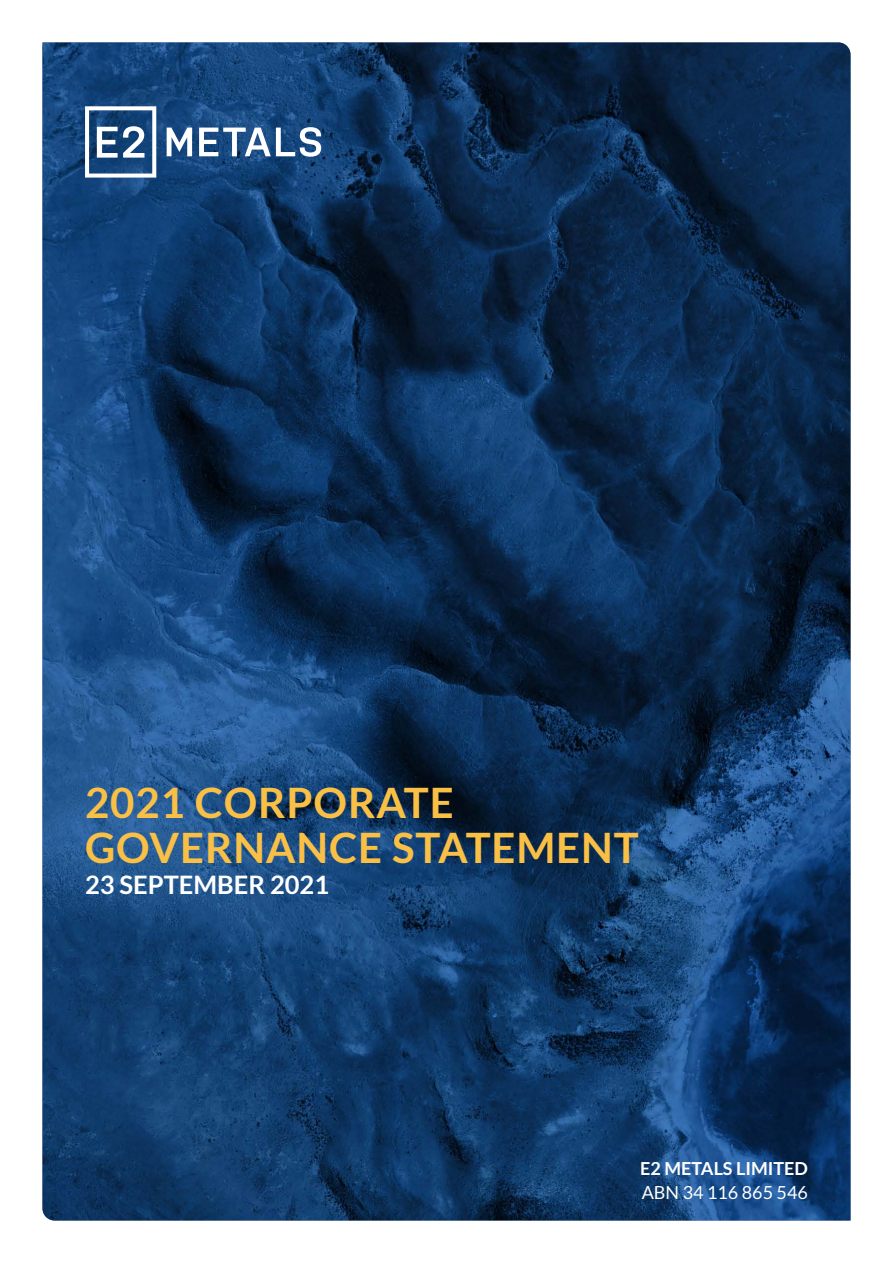
<style>
.page{position:relative;width:893px;height:1263px;background:#fff}
.page>*{position:absolute;margin:0;border:0;box-sizing:border-box;transform-origin:0 0}
.t1{font:700 42px "Lato";letter-spacing:.02em;color:#fac046}
.t2{font:700 25.5px "Lato";color:#fff}
.t3{font:700 18px "Lato";color:#fff}
.t4{font:18px "Lato";color:#fff}
</style>
<div class="page">
<img style="left:43px;top:43px;width:807px;height:1177px">
<svg style="left:85px;top:106px;width:71px;height:72px"></svg>
<svg style="left:167px;top:128px;width:25px;height:28px"></svg>
<svg style="left:199px;top:127px;width:122px;height:30px"></svg>
<p class="t1" style="left:85px;top:778px;width:370px">2021 CORPORATE</p>
<p class="t1" style="left:85px;top:823px;width:555px">GOVERNANCE STATEMENT</p>
<p class="t2" style="left:85px;top:870px;width:246px">23 SEPTEMBER 2021</p>
<p class="t3" style="left:640px;top:1158px;width:169px">E2 METALS LIMITED</p>
<p class="t4" style="left:642px;top:1183px;width:168px">ABN 34 116 865 546</p>
</div>
